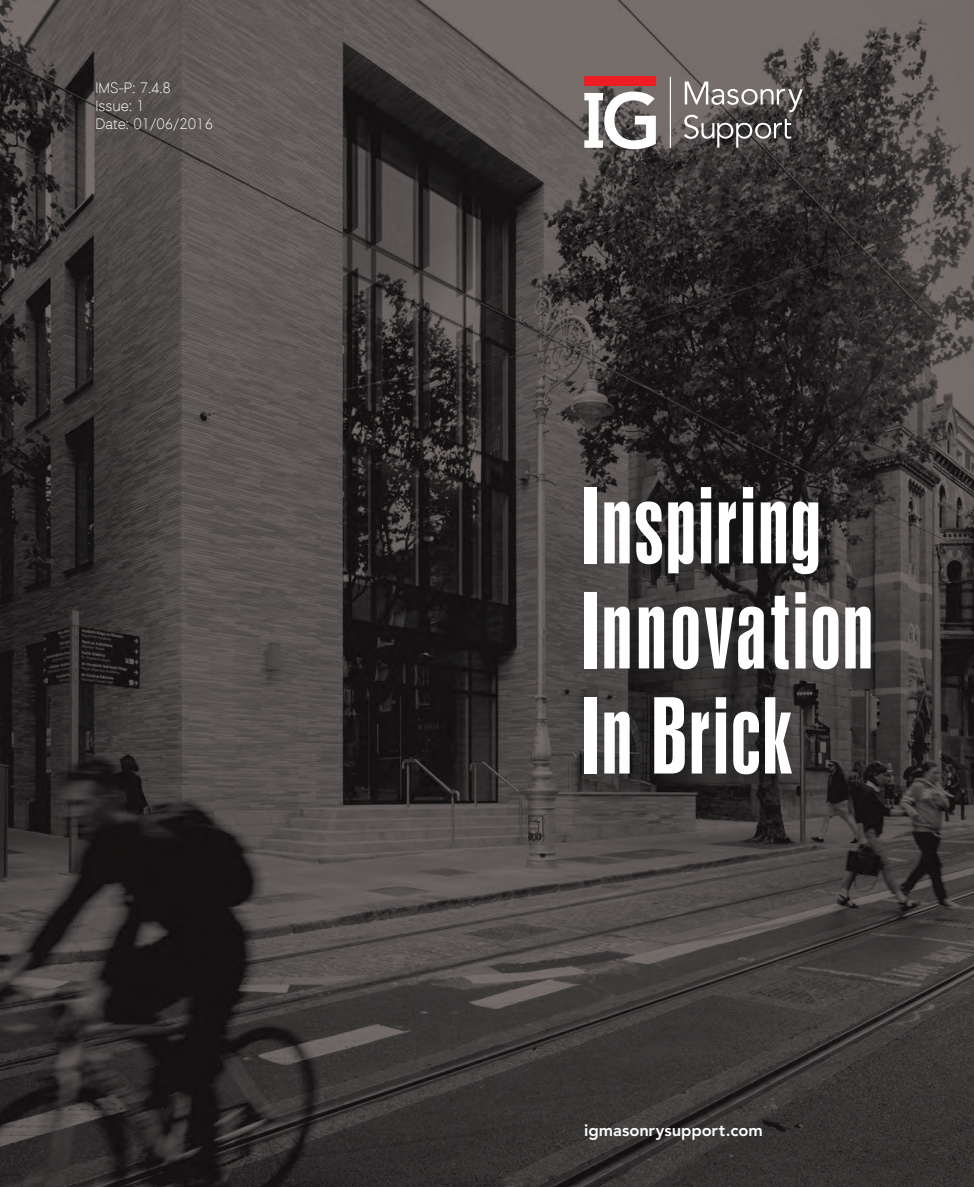
<style>
.page{position:relative;width:974px;height:1187px;background:#fff}
.page>*{position:absolute;margin:0;border:0;box-sizing:border-box;transform-origin:0 0}
.t1{font:97.5px/105px "Swiss 924 BT Regular B";letter-spacing:.01em;color:#fff}
.t2{font:800 16.5px "Avenir LT Std";color:#fff}
.t3{font:300 15px/18px "Auxilia";color:#fff}
</style>
<div class="page">
<img style="left:0;top:0;width:974px;height:1186px">
<div style="left:584px;top:77px;width:71px;height:9px;background:#ee1d23"></div>
<svg style="left:584px;top:92px;width:72px;height:57px"></svg>
<svg style="left:684px;top:81px;width:119px;height:67px;background:#6f6b6a"></svg>
<hr style="left:670px;top:77px;width:1px;height:71px;background:#fff">
<p class="t3" style="left:95px;top:79px;width:119px">IMS-P: 7.4.8<br>Issue: 1<br>Date: 01/06/2016</p>
<h1 class="t1" style="left:581px;top:474px;width:294px">Inspiring<br>Innovation<br>In Brick</h1>
<p class="t2" style="left:584px;top:1120px;width:180px">igmasonrysupport.com</p>
</div>
